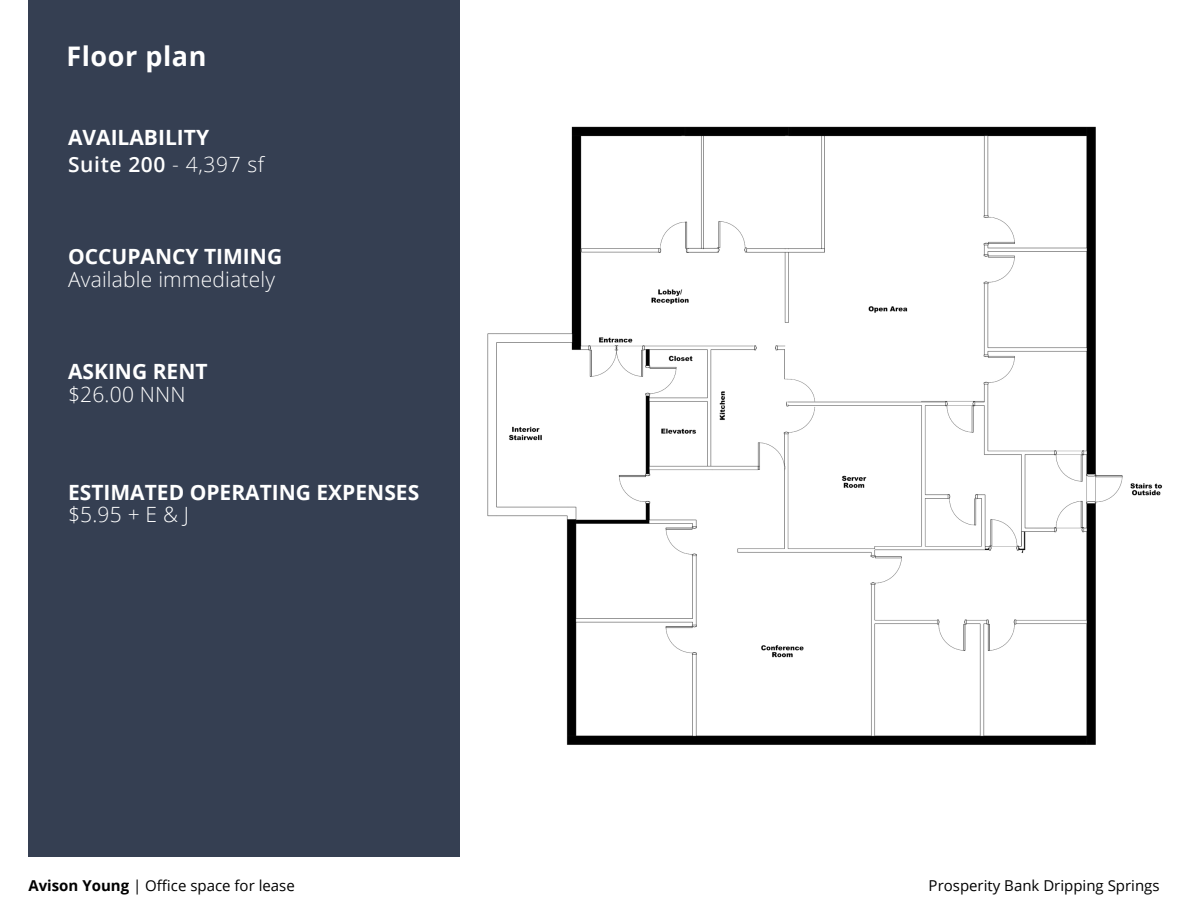
<style>
.page{position:relative;width:1188px;height:918px;background:#fff}
.page>*{position:absolute;margin:0;border:0;box-sizing:border-box;transform-origin:0 0}
.t1{font:700 27px "Open Sans";letter-spacing:.02em;color:#fff}
.t2{font:700 21px/27px "Open Sans";color:#fff}
.t3{font:300 21px "Open Sans";letter-spacing:.01em;color:#fff}
.t4{font:15px "Open Sans";color:#000}
.s1{font-weight:600}
.s2{font-weight:300}
.s3{font-weight:700}
</style>
<div class="page">
<div style="left:29px;top:0;width:431px;height:857px;background:#353f52"></div>
<img style="left:487px;top:126px;width:676px;height:619px">
<p class="t1" style="left:66px;top:37px;width:141px">Floor plan</p>
<p class="t2" style="left:68px;top:123px;width:198px">AVAILABILITY<br><span class="s1">Suite 200</span> <span class="s2">- 4,397 sf</span></p>
<p class="t2" style="left:68px;top:243px;width:216px">OCCUPANCY TIMING</p>
<p class="t3" style="left:68px;top:265px;width:209px">Available immediately</p>
<p class="t2" style="left:68px;top:358px;width:141px">ASKING RENT</p>
<p class="t3" style="left:68px;top:380px;width:119px">$26.00 NNN</p>
<p class="t2" style="left:68px;top:478px;width:353px">ESTIMATED OPERATING EXPENSES</p>
<p class="t3" style="left:68px;top:500px;width:123px">$5.95 + E &amp; J</p>
<p class="t4" style="left:28px;top:876px;width:268px"><span class="s3">Avison Young</span> | Office space for lease</p>
<p class="t4" style="left:929px;top:876px;width:232px">Prosperity Bank Dripping Springs</p>
</div>
